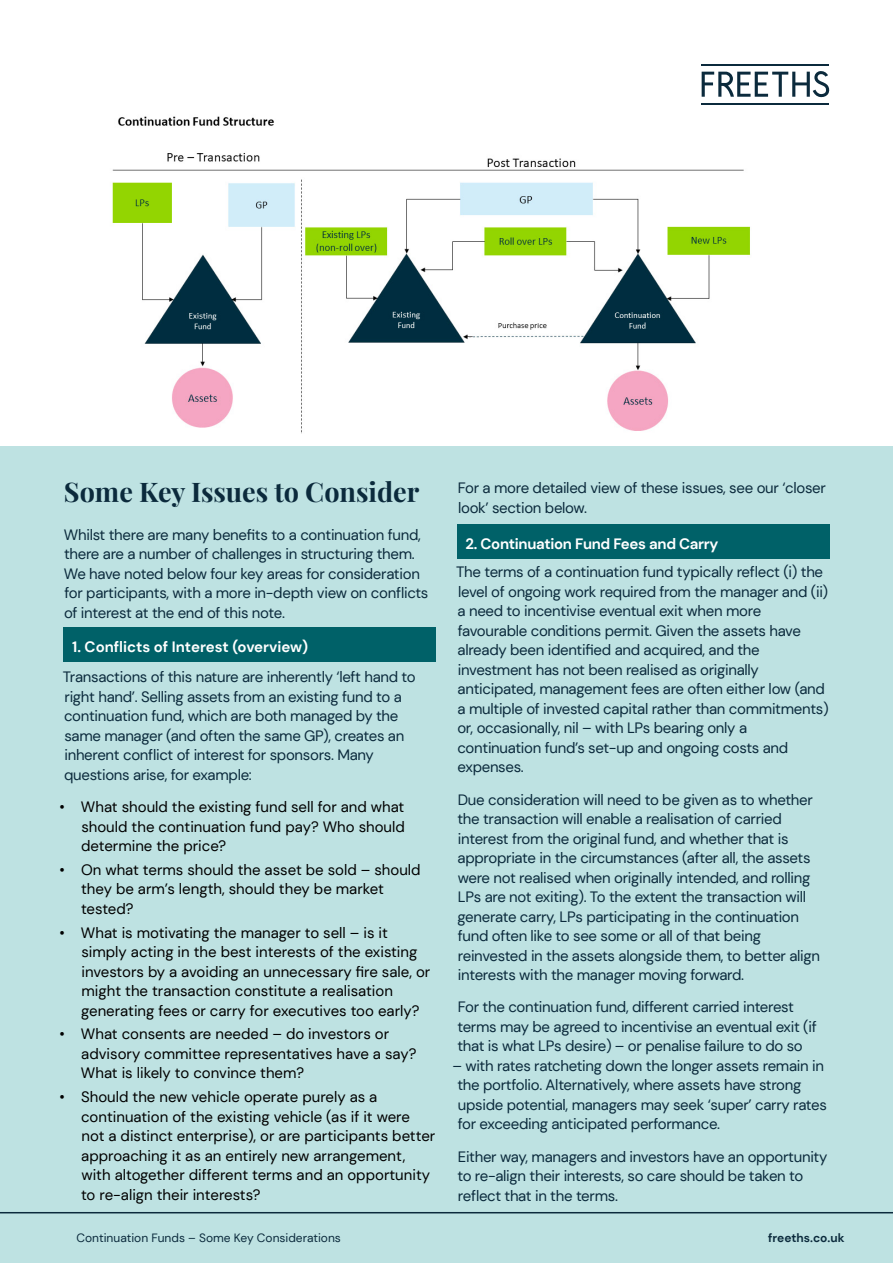
<style>
.page{position:relative;width:893px;height:1263px;background:#fff}
.page>*{position:absolute;margin:0;border:0;box-sizing:border-box;transform-origin:0 0}
.t1{font:700 27px "Playfair Display";color:#0b2a3c}
.t2{font:15px/19.5px "DM Sans";letter-spacing:-.02em;color:#0b2a3c}
.t3{font:15px/19.5px "DM Sans";color:#000}
.t4{font:700 15px "DM Sans";color:#fff}
.t5{font:700 15px "DM Sans";letter-spacing:-.02em;color:#fff}
.t6{font:12px "DM Sans";color:#0b2a3c}
.t7{font:700 12px "DM Sans";color:#0b2a3c}
</style>
<div class="page">
<div style="left:0;top:446px;width:893px;height:817px;background:#bee2e2"></div>
<hr style="left:702px;top:64px;width:127px;height:2px;background:#0b2a3c">
<hr style="left:702px;top:103px;width:127px;height:2px;background:#0b2a3c">
<svg style="left:702px;top:71px;width:128px;height:26px"></svg>
<hr style="left:0;top:1212px;width:893px;height:1px;background:#0b2a3c">
<div style="left:64px;top:628px;width:372px;height:34px;background:#006168"></div>
<div style="left:457px;top:524px;width:372px;height:34px;background:#006168"></div>
<img style="left:112px;top:116px;width:638px;height:318px">
<h1 class="t1" style="left:64px;top:470px;width:357px">Some Key Issues to Consider</h1>
<p class="t2" style="left:64px;top:525px;width:366px">Whilst there are many benefits to a continuation fund, there are a number of challenges in structuring them.<br>We have noted below four key areas for consideration for participants, with a more in-depth view on conflicts of interest at the end of this note.</p>
<p class="t4" style="left:72px;top:637px;width:237px">1. Conflicts of Interest (overview)</p>
<p class="t2" style="left:63px;top:667px;width:355px">Transactions of this nature are inherently ‘left hand to right hand’. Selling assets from an existing fund to a continuation fund, which are both managed by the same manager (and often the same GP), creates an inherent conflict of interest for sponsors. Many questions arise, for example:</p>
<p class="t3" style="left:81px;top:797px;width:325px;text-align:justify;text-indent:-22px">• What should the existing fund sell for and what should the continuation fund pay? Who should determine the price?</p>
<p class="t3" style="left:81px;top:860px;width:341px;text-indent:-22px">• On what terms should the asset be sold – should they be arm’s length, should they be market tested?</p>
<p class="t3" style="left:81px;top:923px;width:351px;text-indent:-22px">• What is motivating the manager to sell – is it simply acting in the best interests of the existing investors by a avoiding an unnecessary fire sale, or might the transaction constitute a realisation generating fees or carry for executives too early?</p>
<p class="t3" style="left:81px;top:1024px;width:337px;text-indent:-21px">• What consents are needed – do investors or advisory committee representatives have a say?<br>What is likely to convince them?</p>
<p class="t3" style="left:81px;top:1087px;width:356px;text-indent:-22px">• Should the new vehicle operate purely as a continuation of the existing vehicle (as if it were not a distinct enterprise), or are participants better approaching it as an entirely new arrangement, with altogether different terms and an opportunity to re-align their interests?</p>
<p class="t2" style="left:458px;top:478px;width:370px">For a more detailed view of these issues, see our ‘closer look’ section below.</p>
<p class="t5" style="left:466px;top:534px;width:254px">2. Continuation Fund Fees and Carry</p>
<p class="t2" style="left:456px;top:562px;width:374px">The terms of a continuation fund typically reflect (i) the level of ongoing work required from the manager and (ii) a need to incentivise eventual exit when more favourable conditions permit. Given the assets have already been identified and acquired, and the investment has not been realised as originally anticipated, management fees are often either low (and a multiple of invested capital rather than commitments) or, occasionally, nil – with LPs bearing only a continuation fund’s set-up and ongoing costs and expenses.</p>
<p class="t2" style="left:457px;top:789px;width:364px">Due consideration will need to be given as to whether the transaction will enable a realisation of carried interest from the original fund, and whether that is appropriate in the circumstances (after all, the assets were not realised when originally intended, and rolling LPs are not exiting). To the extent the transaction will generate carry, LPs participating in the continuation fund often like to see some or all of that being reinvested in the assets alongside them, to better align interests with the manager moving forward.</p>
<p class="t2" style="left:457px;top:997px;width:361px">For the continuation fund, different carried interest terms may be agreed to incentivise an eventual exit (if that is what LPs desire) – or penalise failure to do so</p>
<p class="t2" style="left:457px;top:1056px;width:371px;text-indent:-5px">– with rates ratcheting down the longer assets remain in the portfolio. Alternatively, where assets have strong upside potential, managers may seek ‘super’ carry rates for exceeding anticipated performance.</p>
<p class="t2" style="left:457px;top:1146px;width:371px">Either way, managers and investors have an opportunity to re-align their interests, so care should be taken to reflect that in the terms.</p>
<p class="t6" style="left:77px;top:1230px;width:266px">Continuation Funds – Some Key Considerations</p>
<p class="t7" style="left:768px;top:1230px;width:78px">freeths.co.uk</p>
</div>
